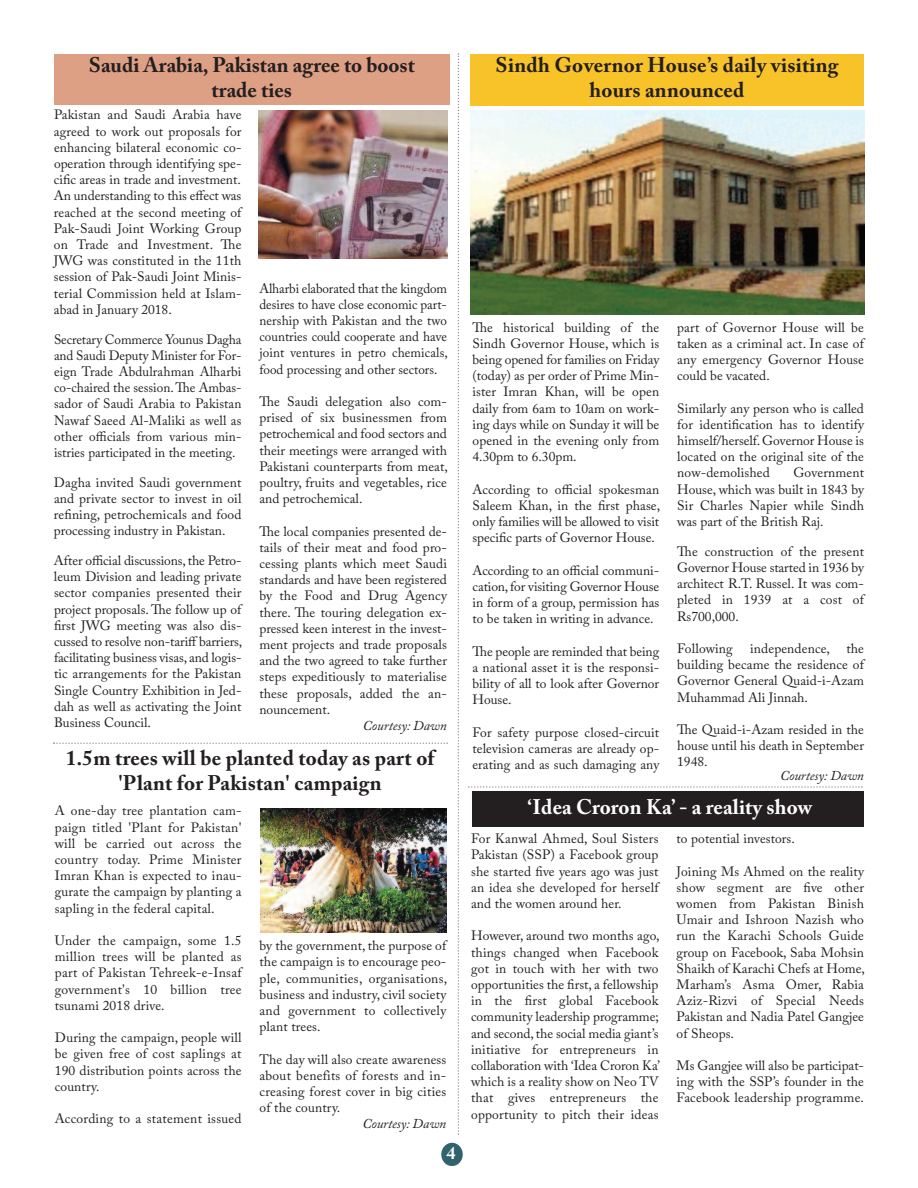
<style>
.page{position:relative;width:918px;height:1188px;background:#fff}
.page>*{position:absolute;margin:0;border:0;box-sizing:border-box;transform-origin:0 0}
.t1{font:700 21px/25.2px "Adobe Caslon Pro";letter-spacing:.01em;color:#231f20;text-align:center}
.t2{font:700 21px "Adobe Caslon Pro";letter-spacing:.005em;color:#fff}
.t3{font:700 18px "Adobe Caslon Pro";color:#fff}
.t4{font:13.5px/16.2px "Adobe Caslon Pro";letter-spacing:.005em;color:#231f20;text-align:justify}
.t5{font:italic 13.5px "Adobe Caslon Pro";color:#231f20}
</style>
<div class="page">
<div style="left:441px;top:1143px;width:22px;height:23px;background:#30636d;border-radius:50%"></div>
<svg style="left:53px;top:742px;width:395px;height:2px"></svg>
<svg style="left:468px;top:786px;width:395px;height:2px"></svg>
<div style="left:470px;top:54px;width:394px;height:52px;background:#f8c329"></div>
<img style="left:470px;top:111px;width:394px;height:203px">
<img style="left:261px;top:808px;width:185px;height:125px">
<img style="left:259px;top:111px;width:189px;height:148px">
<svg style="left:458px;top:53px;width:1px;height:1082px"></svg>
<div style="left:54px;top:54px;width:396px;height:51px;background:#dea085"></div>
<div style="left:472px;top:791px;width:392px;height:35px;background:#231f20"></div>
<h1 class="t1" style="left:89px;top:54px;width:328px">Saudi Arabia, Pakistan agree to boost trade ties</h1>
<p class="t4" style="left:54px;top:108px;width:189px">Pakistan and Saudi Arabia have agreed to work out proposals for enhancing bilateral economic co&shy;operation through identifying spe&shy;cific areas in trade and investment.<br>An understanding to this effect was reached at the second meeting of Pak-Saudi Joint Working Group on Trade and Investment. The JWG was constituted in the 11th session of Pak-Saudi Joint Minis&shy;terial Commission held at Islam&shy;abad in January 2018.</p>
<p class="t4" style="left:54px;top:333px;width:189px">Secretary Commerce Younus Dagha and Saudi Deputy Minister for For&shy;eign Trade Abdulrahman Alharbi co-chaired the session.The Ambas&shy;sador of Saudi Arabia to Pakistan Nawaf Saeed Al-Maliki as well as other officials from various min&shy;istries participated in the meeting.</p>
<p class="t4" style="left:54px;top:476px;width:189px">Dagha invited Saudi government and private sector to invest in oil refining, petrochemicals and food processing industry in Pakistan.</p>
<p class="t4" style="left:54px;top:554px;width:190px">After official discussions,the Petro&shy;leum Division and leading private sector companies presented their project proposals. The follow up of first JWG meeting was also dis&shy;cussed to resolve non-tariffbarriers, facilitating business visas, and logis&shy;tic arrangements for the Pakistan Single Country Exhibition in Jed&shy;dah as well as activating the Joint Business Council.</p>
<p class="t4" style="left:259px;top:282px;width:190px">Alharbi elaborated that the kingdom desires to have close economic part&shy;nership with Pakistan and the two countries could cooperate and have joint ventures in petro chemicals, food processing and other sectors.</p>
<p class="t4" style="left:259px;top:395px;width:190px">The Saudi delegation also com&shy;prised of six businessmen from petrochemical and food sectors and their meetings were arranged with Pakistani counterparts from meat, poultry, fruits and vegetables, rice and petrochemical.</p>
<p class="t4" style="left:259px;top:525px;width:189px">The local companies presented de&shy;tails of their meat and food pro&shy;cessing plants which meet Saudi standards and have been registered by the Food and Drug Agency there. The touring delegation ex&shy;pressed keen interest in the invest&shy;ment projects and trade proposals and the two agreed to take further steps expeditiously to materialise these proposals, added the an&shy;nouncement.</p>
<p class="t5" style="left:363px;top:721px;width:85px">Courtesy: Dawn</p>
<h1 class="t1" style="left:66px;top:748px;width:370px">1.5m trees will be planted today as part of 'Plant for Pakistan' campaign</h1>
<p class="t4" style="left:55px;top:804px;width:188px">A one-day tree plantation cam&shy;paign titled 'Plant for Pakistan' will be carried out across the country today. Prime Minister Imran Khan is expected to inau&shy;gurate the campaign by planting a sapling in the federal capital.</p>
<p class="t4" style="left:55px;top:934px;width:188px">Under the campaign, some 1.5 million trees will be planted as part of Pakistan Tehreek-e-Insaf government's 10 billion tree tsunami 2018 drive.</p>
<p class="t4" style="left:55px;top:1031px;width:188px">During the campaign, people will be given free of cost saplings at 190 distribution points across the country.</p>
<p class="t4" style="left:55px;top:1112px;width:188px">According to a statement issued</p>
<p class="t4" style="left:260px;top:939px;width:189px">by the government, the purpose of the campaign is to encourage peo&shy;ple, communities, organisations, business and industry, civil society and government to collectively plant trees.</p>
<p class="t4" style="left:260px;top:1052px;width:188px">The day will also create awareness about benefits of forests and in&shy;creasing forest cover in big cities of the country.</p>
<p class="t5" style="left:362px;top:1119px;width:85px">Courtesy: Dawn</p>
<h2 class="t3" style="left:446px;top:1146px;width:10px">4</h2>
<h1 class="t1" style="left:496px;top:55px;width:344px">Sindh Governor House’s daily visiting hours announced</h1>
<p class="t4" style="left:472px;top:321px;width:188px">The historical building of the Sindh Governor House, which is being opened for families on Friday (today) as per order of Prime Min&shy;ister Imran Khan, will be open daily from 6am to 10am on work&shy;ing days while on Sunday it will be opened in the evening only from 4.30pm to 6.30pm.</p>
<p class="t4" style="left:472px;top:483px;width:189px">According to official spokesman Saleem Khan, in the first phase, only families will be allowed to visit specific parts of Governor House.</p>
<p class="t4" style="left:472px;top:564px;width:188px">According to an official communi&shy;cation,for visiting Governor House in form of a group, permission has to be taken in writing in advance.</p>
<p class="t4" style="left:472px;top:645px;width:188px">The people are reminded that being a national asset it is the responsi&shy;bility of all to look after Governor House.</p>
<p class="t4" style="left:472px;top:726px;width:188px">For safety purpose closed-circuit television cameras are already op&shy;erating and as such damaging any</p>
<p class="t4" style="left:677px;top:321px;width:188px">part of Governor House will be taken as a criminal act. In case of any emergency Governor House could be vacated.</p>
<p class="t4" style="left:677px;top:402px;width:188px">Similarly any person who is called for identification has to identify himself/herself. Governor House is located on the original site of the now-demolished</p>
<p class="t4" style="left:677px;top:466px;width:188px;text-indent:116px">Government House, which was built in 1843 by Sir Charles Napier while Sindh was part of the British Raj.</p>
<p class="t4" style="left:677px;top:545px;width:188px">The construction of the present Governor House started in 1936 by architect R.T. Russel. It was com&shy;pleted in 1939 at a cost of Rs700,000.</p>
<p class="t4" style="left:677px;top:642px;width:57px">Following</p>
<p class="t4" style="left:677px;top:642px;width:188px;text-indent:73px">independence, the building became the residence of Governor General Quaid-i-Azam Muhammad Ali Jinnah.</p>
<p class="t4" style="left:677px;top:723px;width:188px">The Quaid-i-Azam resided in the house until his death in September 1948.</p>
<p class="t5" style="left:780px;top:771px;width:85px">Courtesy: Dawn</p>
<h1 class="t2" style="left:528px;top:798px;width:286px">‘Idea Croron Ka’ - a reality show</h1>
<p class="t4" style="left:471px;top:832px;width:189px">For Kanwal Ahmed, Soul Sisters Pakistan (SSP) a Facebook group she started five years ago was just an idea she developed for herself and the women around her.</p>
<p class="t4" style="left:471px;top:929px;width:190px">However, around two months ago, things changed when Facebook got in touch with her with two opportunities the first, a fellowship in the first global Facebook community leadership programme; and second,the social media giant’s initiative for entrepreneurs in collaboration with ‘Idea Croron Ka’ which is a reality show on Neo TV that gives entrepreneurs the opportunity to pitch their ideas</p>
<p class="t4" style="left:677px;top:832px;width:120px">to potential investors.</p>
<p class="t4" style="left:677px;top:865px;width:190px">Joining Ms Ahmed on the reality show segment are five other women from Pakistan Binish Umair and Ishroon Nazish who run the Karachi Schools Guide group on Facebook, Saba Mohsin Shaikh of Karachi Chefs at Home, Marham’s Asma Omer, Rabia Aziz-Rizvi of Special Needs Pakistan and Nadia Patel Gangjee of Sheops.</p>
<p class="t4" style="left:677px;top:1059px;width:189px">Ms Gangjee will also be participat&shy;ing with the SSP’s founder in the Facebook leadership programme.</p>
</div>
